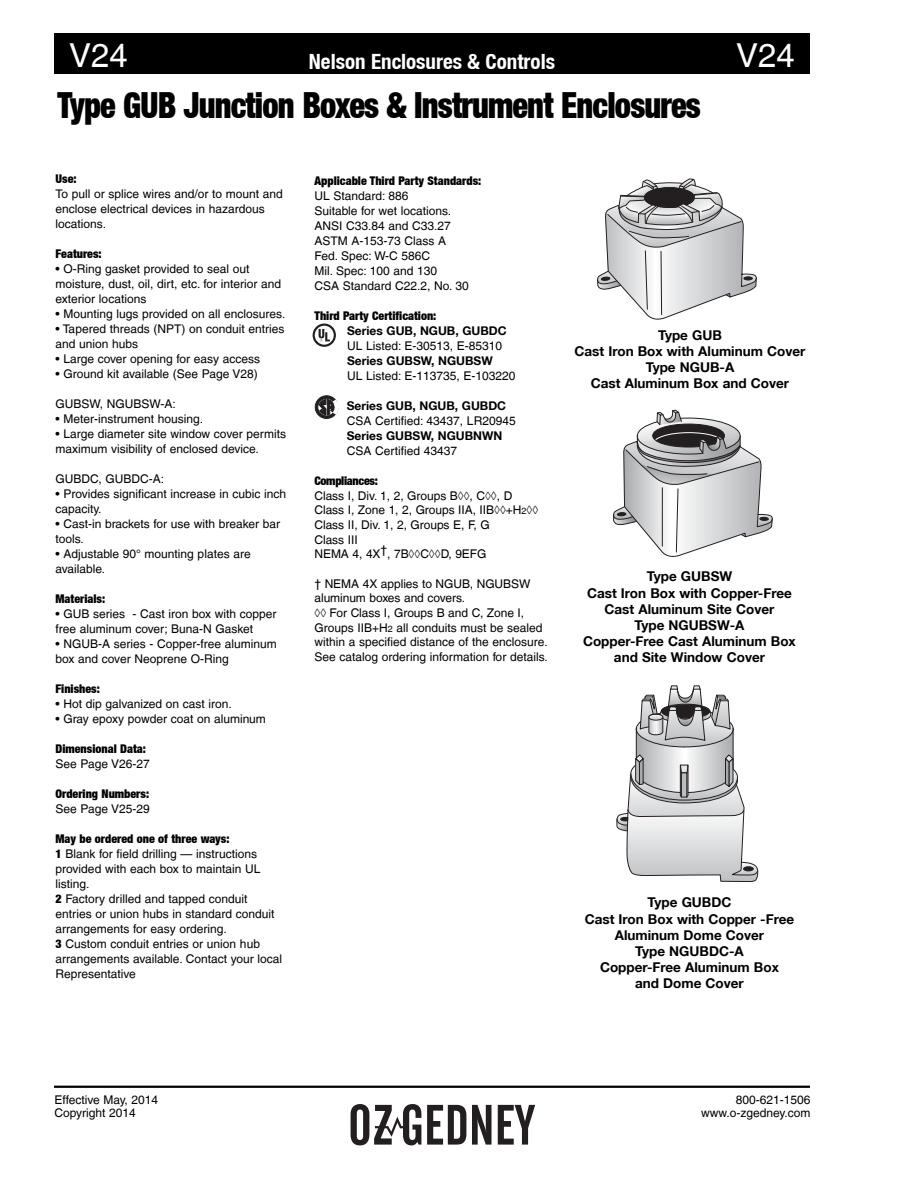
<style>
.page{position:relative;width:918px;height:1188px;background:#fff}
.page>*{position:absolute;margin:0;border:0;box-sizing:border-box;transform-origin:0 0}
.t1{font:900 condensed 36px "Helvetica Neue LT";letter-spacing:-.025em;color:#000;scale:.9 1}
.t2{font:33px "Helvetica";color:#fff}
.t3{font:700 condensed 21px "Helvetica Neue LT";color:#fff}
.t4{font:700 13.5px/16.2px "Helvetica Neue LT";color:#000;text-align:center}
.t5{font:12px/15px "Helvetica";color:#000}
.t6{font:900 condensed 12px "Helvetica Neue LT";color:#000}
.t7{font:700 12px "Helvetica Neue LT";color:#000}
.t8{font:900 condensed 12px "Helvetica Neue LT";letter-spacing:-.025em;color:#000}
.s1{font-family:"Helvetica Neue LT";font-weight:900;font-stretch:condensed}
.s2{font-family:"Times New Roman"}
.s3{font-size:9px}
</style>
<div class="page">
<svg style="left:427px;top:1105px;width:39px;height:40px"></svg>
<svg style="left:472px;top:1105px;width:20px;height:40px"></svg>
<svg style="left:498px;top:1105px;width:37px;height:40px"></svg>
<svg style="left:351px;top:1104px;width:70px;height:41px"></svg>
<div style="left:55px;top:34px;width:755px;height:40px;background:#000"></div>
<hr style="left:54px;top:1086px;width:756px;height:2px;background:#000">
<svg style="left:597px;top:179px;width:160px;height:141px"></svg>
<svg style="left:613px;top:409px;width:160px;height:148px"></svg>
<svg style="left:616px;top:685px;width:143px;height:198px"></svg>
<svg style="left:649px;top:714px;width:14px;height:6px"></svg>
<div style="left:648px;top:714px;width:15px;height:7px;border:1px solid #231f20;border-radius:50%"></div>
<svg style="left:313px;top:324px;width:23px;height:23px"></svg>
<div style="left:315px;top:396px;width:23px;height:22px;background:#231f20;border-radius:50%"></div>
<div style="left:315px;top:396px;width:23px;height:22px;border:1px solid #231f20;border-radius:50%"></div>
<div style="left:318px;top:398px;width:17px;height:18px;border:1px solid #231f20;border-radius:50%"></div>
<svg style="left:319px;top:399px;width:20px;height:16px"></svg>
<h2 class="t2" style="left:69px;top:37px;width:60px">V24</h2>
<h2 class="t2" style="left:736px;top:37px;width:60px">V24</h2>
<h3 class="t3" style="left:309px;top:49px;width:248px">Nelson Enclosures &amp; Controls</h3>
<h1 class="t1" style="left:57px;top:83px;width:716px">Type GUB Junction Boxes &amp; Instrument Enclosures</h1>
<p class="t6" style="left:56px;top:171px;width:23px">Use:</p>
<p class="t5" style="left:56px;top:186px;width:229px">To pull or splice wires and/or to mount and enclose electrical devices in hazardous locations.</p>
<p class="t6" style="left:56px;top:246px;width:48px">Features:</p>
<p class="t5" style="left:56px;top:261px;width:227px">• O-Ring gasket provided to seal out moisture, dust, oil, dirt, etc. for interior and exterior locations</p>
<p class="t5" style="left:56px;top:306px;width:231px">• Mounting lugs provided on all enclosures.</p>
<p class="t5" style="left:56px;top:321px;width:231px">• Tapered threads (NPT) on conduit entries and union hubs</p>
<p class="t5" style="left:56px;top:351px;width:206px">• Large cover opening for easy access</p>
<p class="t5" style="left:56px;top:366px;width:204px">• Ground kit available (See Page V28)</p>
<p class="t5" style="left:56px;top:396px;width:122px">GUBSW, NGUBSW-A:</p>
<p class="t5" style="left:56px;top:411px;width:149px">• Meter-instrument housing.</p>
<p class="t5" style="left:56px;top:426px;width:232px">• Large diameter site window cover permits maximum visibility of enclosed device.</p>
<p class="t5" style="left:56px;top:471px;width:110px">GUBDC, GUBDC-A:</p>
<p class="t5" style="left:56px;top:486px;width:232px">• Provides significant increase in cubic inch capacity.</p>
<p class="t5" style="left:56px;top:516px;width:226px">• Cast-in brackets for use with breaker bar tools.</p>
<p class="t5" style="left:56px;top:546px;width:197px">• Adjustable 90° mounting plates are available.</p>
<p class="t6" style="left:56px;top:591px;width:51px">Materials:</p>
<p class="t5" style="left:56px;top:606px;width:223px">• GUB series - Cast iron box with copper free aluminum cover; Buna-N Gasket</p>
<p class="t5" style="left:56px;top:636px;width:223px">• NGUB-A series - Copper-free aluminum box and cover Neoprene O-Ring</p>
<p class="t6" style="left:56px;top:681px;width:46px">Finishes:</p>
<p class="t5" style="left:56px;top:696px;width:178px">• Hot dip galvanized on cast iron.</p>
<p class="t5" style="left:56px;top:711px;width:212px">• Gray epoxy powder coat on aluminum</p>
<p class="t6" style="left:56px;top:741px;width:92px">Dimensional Data:</p>
<p class="t5" style="left:56px;top:756px;width:96px">See Page V26-27</p>
<p class="t6" style="left:56px;top:786px;width:95px">Ordering Numbers:</p>
<p class="t5" style="left:56px;top:801px;width:96px">See Page V25-29</p>
<p class="t6" style="left:56px;top:831px;width:176px">May be ordered one of three ways:</p>
<p class="t5" style="left:56px;top:846px;width:228px"><span class="s1">1</span> Blank for field drilling — instructions provided with each box to maintain UL listing.<br><span class="s1">2</span> Factory drilled and tapped conduit entries or union hubs in standard conduit arrangements for easy ordering.<br><span class="s1">3</span> Custom conduit entries or union hub arrangements available. Contact your local<br>Representative</p>
<p class="t6" style="left:314px;top:173px;width:168px">Applicable Third Party Standards:</p>
<p class="t5" style="left:314px;top:188px;width:156px">UL Standard: 886<br>Suitable for wet locations.<br>ANSI C33.84 and C33.27<br>ASTM A-153-73 Class A<br>Fed. Spec: W-C 586C<br>Mil. Spec: 100 and 130<br>CSA Standard C22.2, No. 30</p>
<p class="t6" style="left:314px;top:308px;width:123px">Third Party Certification:</p>
<p class="t7" style="left:347px;top:326px;width:161px">Series GUB, NGUB, GUBDC</p>
<p class="t5" style="left:347px;top:338px;width:157px">UL Listed: E-30513, E-85310</p>
<p class="t7" style="left:347px;top:356px;width:147px">Series GUBSW, NGUBSW</p>
<p class="t5" style="left:347px;top:368px;width:170px">UL Listed: E-113735, E-103220</p>
<p class="t7" style="left:347px;top:401px;width:161px">Series GUB, NGUB, GUBDC</p>
<p class="t5" style="left:347px;top:413px;width:170px">CSA Certified: 43437, LR20945</p>
<p class="t7" style="left:347px;top:431px;width:157px">Series GUBSW, NGUBNWN</p>
<p class="t5" style="left:347px;top:443px;width:112px">CSA Certified 43437</p>
<p class="t8" style="left:314px;top:473px;width:65px">Compliances:</p>
<p class="t5" style="left:314px;top:488px;width:225px">Class I, Div. 1, 2, Groups B<span class="s2">◊</span>→, C→<span class="s2">◊</span>, D<br>Class I, Zone 1, 2, Groups IIA, IIB<span class="s2">◊</span>→+H<span class="s3">2</span><span class="s2">◊</span>→<br>Class II, Div. 1, 2, Groups E, F, G<br>Class III<br>NEMA 4, 4X†, 7B<span class="s2">◊</span>→C<span class="s2">◊</span>→D, 9EFG</p>
<p class="t5" style="left:314px;top:576px;width:217px">† NEMA 4X applies to NGUB, NGUBSW aluminum boxes and covers.</p>
<p class="t5" style="left:314px;top:605px;width:235px">→<span class="s2">◊</span> For Class I, Groups B and C, Zone I, Groups IIB+H<span class="s3">2</span> all conduits must be sealed within a specified distance of the enclosure.<br>See catalog ordering information for details.</p>
<p class="t4" style="left:575px;top:328px;width:232px">Type GUB<br>Cast Iron Box with Aluminum Cover<br>Type NGUB-A<br>Cast Aluminum Box and Cover</p>
<p class="t4" style="left:583px;top:570px;width:214px">Type GUBSW<br>Cast Iron Box with Copper-Free<br>Cast Aluminum Site Cover<br>Type NGUBSW-A<br>Copper-Free Cast Aluminum Box and Site Window Cover</p>
<p class="t4" style="left:585px;top:896px;width:211px">Type GUBDC<br>Cast Iron Box with Copper -Free<br>Aluminum Dome Cover<br>Type NGUBDC-A<br>Copper-Free Aluminum Box<br>and Dome Cover</p>
<p class="t5" style="left:54px;top:1093px;width:105px;line-height:13.5px">Effective May, 2014<br>Copyright 2014</p>
<p class="t5" style="left:701px;top:1093px;width:111px;line-height:13.5px;text-align:right">800-621-1506 www.o-zgedney.com</p>
</div>
